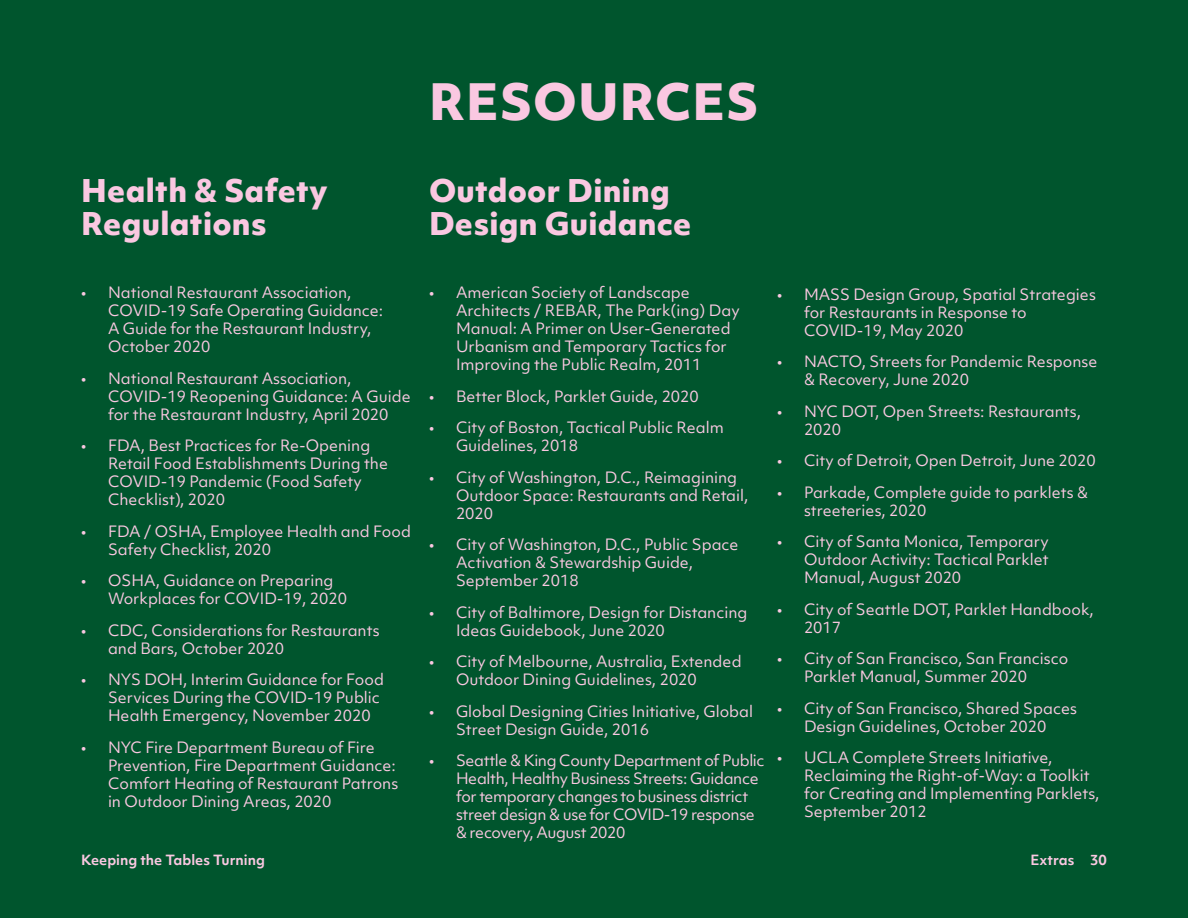
<style>
.page{position:relative;width:1188px;height:918px;background:#00552d}
.page>*{position:absolute;margin:0;border:0;box-sizing:border-box;transform-origin:0 0}
.t1{font:800 48px "Objektiv Mk 1";letter-spacing:.02em;color:#fac8e1}
.t2{font:800 30px/33px "Objektiv Mk 1";letter-spacing:.01em;color:#fac8e1}
.t3{font:15px/18px "Objektiv Mk 1";color:#fac8e1}
.t4{font:15px/18px "Objektiv Mk 1";letter-spacing:-.025em;color:#fac8e1}
.t5{font:700 13.5px "Objektiv Mk 1";color:#fac8e1}
</style>
<div class="page">
<h1 class="t1" style="left:429px;top:67px;width:331px">RESOURCES</h1>
<h2 class="t2" style="left:81px;top:173px;width:248px">Health &amp; Safety<br>Regulations</h2>
<p class="t3" style="left:108px;top:283px;width:277px;text-indent:-27px">• National Restaurant Association,<br>COVID-19 Safe Operating Guidance:<br>A Guide for the Restaurant Industry,<br>October 2020</p>
<p class="t3" style="left:108px;top:369px;width:304px;text-indent:-27px">• National Restaurant Association,<br>COVID-19 Reopening Guidance: A Guide for the Restaurant Industry, April 2020</p>
<p class="t3" style="left:108px;top:436px;width:282px;text-indent:-27px">• FDA, Best Practices for Re-Opening<br>Retail Food Establishments During the<br>COVID-19 Pandemic (Food Safety<br>Checklist), 2020</p>
<p class="t3" style="left:108px;top:522px;width:305px;text-indent:-27px">• FDA / OSHA, Employee Health and Food<br>Safety Checklist, 2020</p>
<p class="t3" style="left:108px;top:571px;width:241px;text-indent:-27px">• OSHA, Guidance on Preparing<br>Workplaces for COVID-19, 2020</p>
<p class="t3" style="left:108px;top:621px;width:273px;text-indent:-27px">• CDC, Considerations for Restaurants and Bars, October 2020</p>
<p class="t3" style="left:108px;top:670px;width:278px;text-indent:-27px">• NYS DOH, Interim Guidance for Food<br>Services During the COVID-19 Public<br>Health Emergency, November 2020</p>
<p class="t3" style="left:108px;top:738px;width:292px;text-indent:-27px">• NYC Fire Department Bureau of Fire Prevention, Fire Department Guidance:<br>Comfort Heating of Restaurant Patrons in Outdoor Dining Areas, 2020</p>
<h2 class="t2" style="left:429px;top:173px;width:264px">Outdoor Dining<br>Design Guidance</h2>
<p class="t3" style="left:456px;top:283px;width:285px;text-indent:-27px">• American Society of Landscape Architects / REBAR, The Park(ing) Day Manual: A Primer on User-Generated Urbanism and Temporary Tactics for Improving the Public Realm, 2011</p>
<p class="t3" style="left:429px;top:387px;width:271px">• Better Block, Parklet Guide, 2020</p>
<p class="t3" style="left:456px;top:418px;width:269px;text-indent:-27px">• City of Boston, Tactical Public Realm<br>Guidelines, 2018</p>
<p class="t3" style="left:456px;top:468px;width:294px;text-indent:-27px">• City of Washington, D.C., Reimagining<br>Outdoor Space: Restaurants and Retail,<br>2020</p>
<p class="t3" style="left:456px;top:535px;width:284px;text-indent:-27px">• City of Washington, D.C., Public Space<br>Activation &amp; Stewardship Guide,<br>September 2018</p>
<p class="t3" style="left:456px;top:603px;width:293px;text-indent:-27px">• City of Baltimore, Design for Distancing<br>Ideas Guidebook, June 2020</p>
<p class="t3" style="left:456px;top:652px;width:287px;text-indent:-27px">• City of Melbourne, Australia, Extended<br>Outdoor Dining Guidelines, 2020</p>
<p class="t3" style="left:456px;top:702px;width:299px;text-indent:-27px">• Global Designing Cities Initiative, Global<br>Street Design Guide, 2016</p>
<p class="t4" style="left:456px;top:751px;width:310px;text-indent:-27px">• Seattle &amp; King County Department of Public Health, Healthy Business Streets: Guidance for temporary changes to business district street design &amp; use for COVID-19 response &amp; recovery, August 2020</p>
<p class="t3" style="left:804px;top:285px;width:293px;text-indent:-27px">• MASS Design Group, Spatial Strategies for Restaurants in Response to<br>COVID-19, May 2020</p>
<p class="t3" style="left:804px;top:352px;width:295px;text-indent:-27px">• NACTO, Streets for Pandemic Response &amp; Recovery, June 2020</p>
<p class="t3" style="left:804px;top:402px;width:279px;text-indent:-27px">• NYC DOT, Open Streets: Restaurants,<br>2020</p>
<p class="t3" style="left:777px;top:451px;width:320px">• City of Detroit, Open Detroit, June 2020</p>
<p class="t3" style="left:804px;top:483px;width:286px;text-indent:-27px">• Parkade, Complete guide to parklets &amp; streeteries, 2020</p>
<p class="t3" style="left:804px;top:532px;width:246px;text-align:justify;text-indent:-27px">• City of Santa Monica, Temporary Outdoor Activity: Tactical Parklet Manual, August 2020</p>
<p class="t3" style="left:804px;top:600px;width:291px;text-indent:-27px">• City of Seattle DOT, Parklet Handbook,<br>2017</p>
<p class="t3" style="left:804px;top:649px;width:266px;text-indent:-27px">• City of San Francisco, San Francisco<br>Parklet Manual, Summer 2020</p>
<p class="t3" style="left:777px;top:699px;width:302px;text-align:center">• City of San Francisco, Shared Spaces<br>Design Guidelines, October 2020</p>
<p class="t3" style="left:804px;top:748px;width:297px;text-indent:-27px">• UCLA Complete Streets Initiative, Reclaiming the Right-of-Way: a Toolkit for Creating and Implementing Parklets, September 2012</p>
<p class="t5" style="left:81px;top:851px;width:186px">Keeping the Tables Turning</p>
<p class="t5" style="left:1090px;top:851px;width:18px">30</p>
<p class="t5" style="left:1031px;top:851px;width:45px">Extras</p>
</div>
